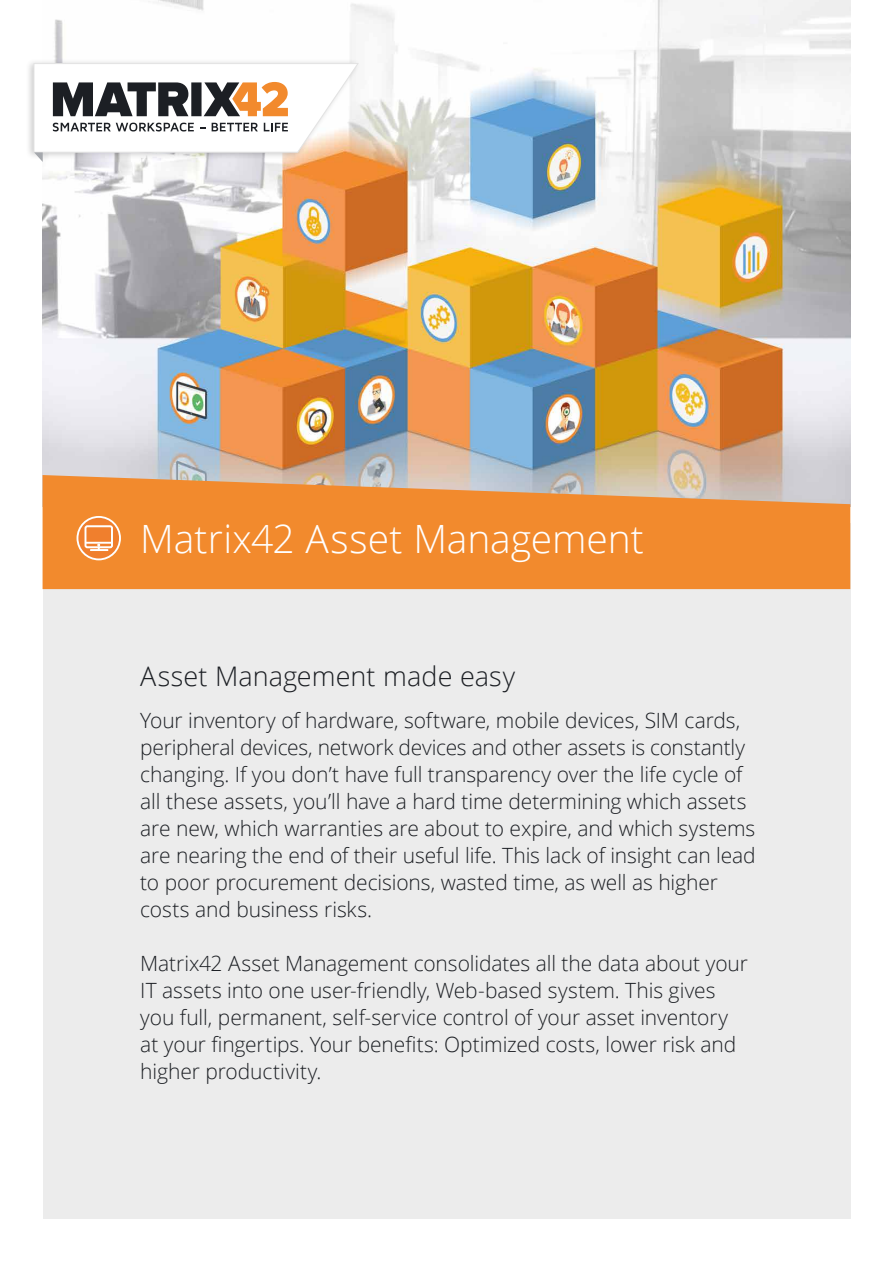
<style>
.page{position:relative;width:893px;height:1263px;background:#fff}
.page>*{position:absolute;margin:0;border:0;box-sizing:border-box;transform-origin:0 0}
.t1{font:300 39px "Open Sans";color:#fff}
.t2{font:300 27px "Open Sans";letter-spacing:.005em;color:#1c1f24}
.t3{font:300 21px/27px "Open Sans";letter-spacing:-.005em;color:#1c1f24}
</style>
<div class="page">
<img style="left:43px;top:0;width:807px;height:475px">
<div style="left:43px;top:523px;width:807px;height:696px;background:#ececec"></div>
<svg style="left:43px;top:475px;width:807px;height:114px;background:#ed9140"></svg>
<svg style="left:77px;top:517px;width:43px;height:42px"></svg>
<div style="left:77px;top:516px;width:44px;height:44px;border:2px solid #fff;border-radius:50%"></div>
<svg style="left:85px;top:525px;width:28px;height:26px"></svg>
<div style="left:25px;top:59px;width:336px;height:101px;background:#000;opacity:.2"></div>
<svg style="left:34px;top:63px;width:325px;height:99px"></svg>
<h1 class="t1" style="left:140px;top:512px;width:505px">Matrix42 Asset Management</h1>
<p class="t2" style="left:140px;top:658px;width:376px">Asset Management made easy</p>
<p class="t3" style="left:140px;top:706px;width:617px">Your inventory of hardware, software, mobile devices, SIM cards, peripheral devices, network devices and other assets is constantly changing. If you don’t have full transparency over the life cycle of all these assets, you’ll have a hard time determining which assets are new, which warranties are about to expire, and which systems are nearing the end of their useful life. This lack of insight can lead to poor procurement decisions, wasted time, as well as higher costs and business risks.</p>
<p class="t3" style="left:140px;top:949px;width:609px">Matrix42 Asset Management consolidates all the data about your IT assets into one user-friendly, Web-based system. This gives you full, permanent, self-service control of your asset inventory at your fingertips. Your benefits: Optimized costs, lower risk and higher productivity.</p>
</div>
